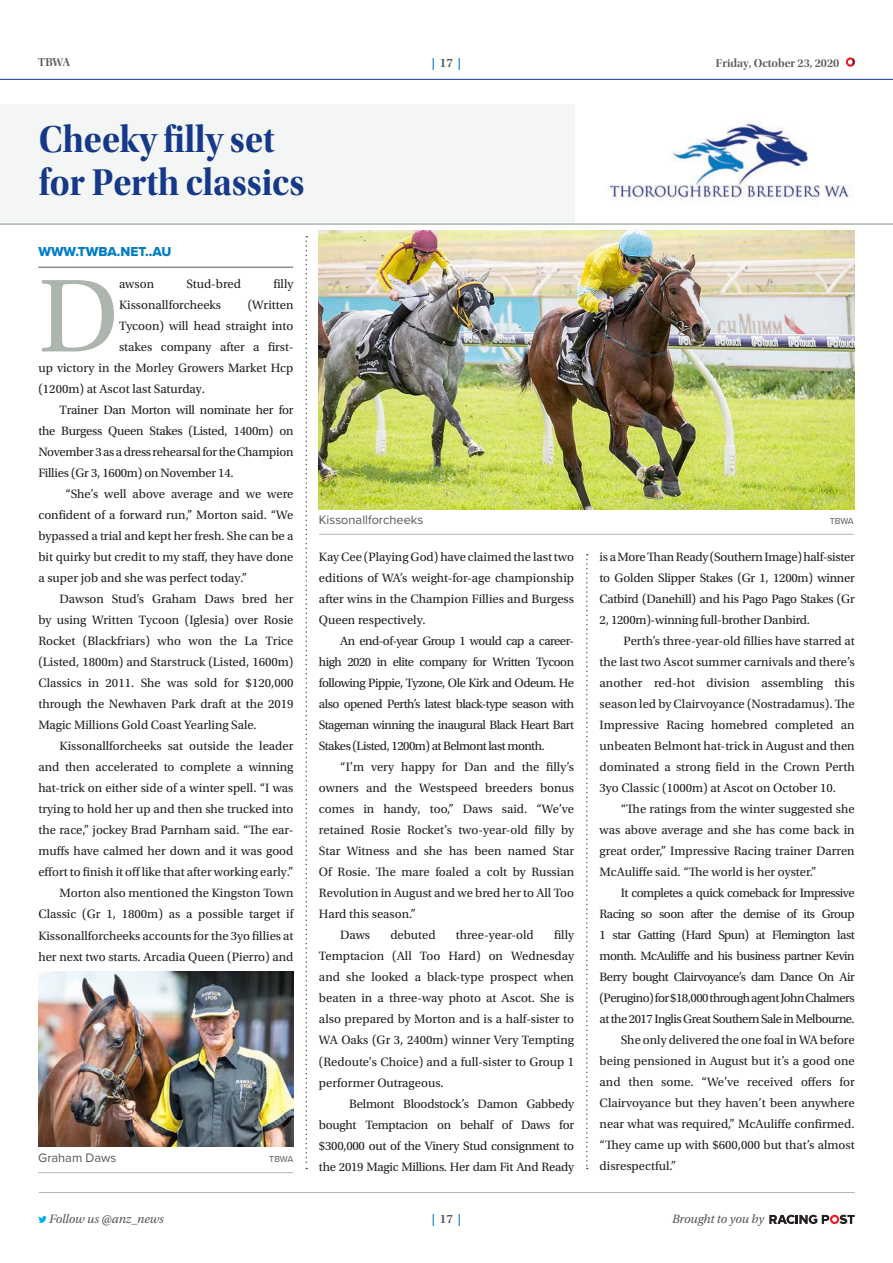
<style>
.page{position:relative;width:893px;height:1263px;background:#fff}
.page>*{position:absolute;margin:0;border:0;box-sizing:border-box;transform-origin:0 0}
.FIRST_PARAGRAPH{font:109.2px "Utopia Std";color:#adb6ae}
.t1{font:38.85px/43.2px "Utopia Std Bold Disp";color:#153889;scale:.94 1}
.ANZ_SUBHEAD{font:13.5px "Proxima Nova Extrabld";color:#007cc2}
.ANZ_BODY_INDENTED{font:12.75px/21px "Utopia Std";color:#231f20;text-align:justify}
.FIRST_PARAGRAPH-2{font:12.75px "Utopia Std";color:#231f20}
.ANZ_BODY_INDENTED-2{font:italic 12.75px "Utopia Std";letter-spacing:-.01em;color:#57585a}
.PICTURE_CAPTIONS{font:12.75px "Proxima Nova";color:#57585a}
.t2{font:600 12.75px "Utopia Std";color:#007cc2}
.t3{font:12px "Utopia Std Semibold Disp";color:#57585a}
.PICTURE_CAPTIONS-2{font:9px "Proxima Nova";letter-spacing:-.01em;color:#57585a}
.s1{color:#57585a}
</style>
<div class="page">
<hr style="left:38px;top:267px;width:255px;height:1px;background:#57585a">
<svg style="left:305px;top:236px;width:2px;height:933px"></svg>
<svg style="left:846px;top:57px;width:9px;height:10px"></svg>
<hr style="left:0;top:79px;width:893px;height:1px;background:#153889">
<svg style="left:769px;top:1215px;width:86px;height:9px"></svg>
<svg style="left:38px;top:1216px;width:9px;height:7px"></svg>
<hr style="left:39px;top:1192px;width:816px;height:1px;background:#adb6ae">
<svg style="left:586px;top:554px;width:2px;height:615px"></svg>
<div style="left:0;top:104px;width:574px;height:121px;background:#f4f6f5"></div>
<hr style="left:0;top:223px;width:893px;height:2px;background:#adb6ae">
<img style="left:319px;top:231px;width:536px;height:278px">
<hr style="left:319px;top:534px;width:535px;height:1px;background:#adb6ae">
<img style="left:608px;top:122px;width:244px;height:76px">
<img style="left:38px;top:972px;width:255px;height:174px">
<hr style="left:38px;top:1172px;width:255px;height:1px;background:#adb6ae">
<p class="t2" style="left:432px;top:55px;width:31px">| <span class="s1">17</span> |</p>
<p class="t3" style="left:38px;top:56px;width:34px">TBWA</p>
<p class="t3" style="left:716px;top:56px;width:125px">Friday, October 23, 2020</p>
<p class="t1" style="left:39px;top:118px;width:284px">Cheeky filly set for Perth classics</p>
<p class="ANZ_SUBHEAD" style="left:38px;top:241px;width:134px">WWW.TWBA.NET..AU</p>
<p class="FIRST_PARAGRAPH" style="left:38px;top:257px;width:82px">D</p>
<p class="FIRST_PARAGRAPH-2" style="left:119px;top:277px;width:37px">awson</p>
<p class="FIRST_PARAGRAPH-2" style="left:186px;top:277px;width:56px">Stud-bred</p>
<p class="FIRST_PARAGRAPH-2" style="left:273px;top:277px;width:22px">filly</p>
<p class="FIRST_PARAGRAPH-2" style="left:119px;top:298px;width:104px">Kissonallforcheeks</p>
<p class="FIRST_PARAGRAPH-2" style="left:248px;top:298px;width:47px">(Written</p>
<p class="FIRST_PARAGRAPH-2" style="left:119px;top:319px;width:176px">Tycoon) will head straight into</p>
<p class="FIRST_PARAGRAPH-2" style="left:119px;top:340px;width:176px">stakes company after a first-</p>
<p class="FIRST_PARAGRAPH-2" style="left:38px;top:361px;width:257px">up victory in the Morley Growers Market Hcp</p>
<p class="FIRST_PARAGRAPH-2" style="left:38px;top:382px;width:168px">(1200m) at Ascot last Saturday.</p>
<p class="ANZ_BODY_INDENTED" style="left:38px;top:400px;width:257px;text-indent:21px">Trainer Dan Morton will nominate her for the Burgess Queen Stakes (Listed, 1400m) on November 3 as a dress rehearsal for the Champion Fillies (Gr 3, 1600m) on November 14.</p>
<p class="ANZ_BODY_INDENTED" style="left:38px;top:484px;width:257px;text-indent:27px">“She’s well above average and we were confident of a forward run,” Morton said. “We bypassed a trial and kept her fresh. She can be a bit quirky but credit to my staff, they have done a super job and she was perfect today.”</p>
<p class="ANZ_BODY_INDENTED" style="left:38px;top:589px;width:257px;text-indent:21px">Dawson Stud’s Graham Daws bred her by using Written Tycoon (Iglesia) over Rosie Rocket (Blackfriars) who won the La Trice (Listed, 1800m) and Starstruck (Listed, 1600m)<br>Classics in 2011. She was sold for $120,000 through the Newhaven Park draft at the 2019<br>Magic Millions Gold Coast Yearling Sale.</p>
<p class="ANZ_BODY_INDENTED" style="left:38px;top:736px;width:257px;text-indent:21px">Kissonallforcheeks sat outside the leader and then accelerated to complete a winning hat-trick on either side of a winter spell. “I was trying to hold her up and then she trucked into the race,” jockey Brad Parnham said. “The ear&shy;muffs have calmed her down and it was good effort to finish it off like that after working early.”</p>
<p class="ANZ_BODY_INDENTED" style="left:38px;top:883px;width:257px;text-indent:21px">Morton also mentioned the Kingston Town Classic (Gr 1, 1800m) as a possible target if Kissonallforcheeks accounts for the 3yo fillies at her next two starts. Arcadia Queen (Pierro) and</p>
<p class="PICTURE_CAPTIONS" style="left:38px;top:1148px;width:80px">Graham Daws</p>
<p class="PICTURE_CAPTIONS-2" style="left:269px;top:1152px;width:26px">TBWA</p>
<p class="PICTURE_CAPTIONS" style="left:319px;top:510px;width:106px">Kissonallforcheeks</p>
<p class="PICTURE_CAPTIONS-2" style="left:830px;top:514px;width:26px">TBWA</p>
<p class="ANZ_BODY_INDENTED" style="left:319px;top:547px;width:257px">Kay Cee (Playing God) have claimed the last two editions of WA’s weight-for-age championship after wins in the Champion Fillies and Burgess Queen respectively.</p>
<p class="ANZ_BODY_INDENTED" style="left:319px;top:631px;width:257px;text-indent:21px">An end-of-year Group 1 would cap a career&shy;high 2020 in elite company for Written Tycoon following Pippie, Tyzone, Ole Kirk and Odeum. He also opened Perth’s latest black-type season with Stageman winning the inaugural Black Heart Bart Stakes (Listed, 1200m) at Belmont last month.</p>
<p class="ANZ_BODY_INDENTED" style="left:319px;top:757px;width:257px;text-indent:21px">“I’m very happy for Dan and the filly’s owners and the Westspeed breeders bonus comes in handy, too,” Daws said. “We’ve retained Rosie Rocket’s two-year-old filly by Star Witness and she has been named Star Of Rosie. The mare foaled a colt by Russian Revolution in August and we bred her to All Too Hard this season.”</p>
<p class="ANZ_BODY_INDENTED" style="left:340px;top:925px;width:31px">Daws</p>
<p class="ANZ_BODY_INDENTED" style="left:390px;top:925px;width:47px">debuted</p>
<p class="ANZ_BODY_INDENTED" style="left:456px;top:925px;width:80px">three-year-old</p>
<p class="ANZ_BODY_INDENTED" style="left:319px;top:925px;width:257px;text-indent:235px">filly Temptacion (All Too Hard) on Wednesday and she looked a black-type prospect when beaten in a three-way photo at Ascot. She is also prepared by Morton and is a half-sister to WA Oaks (Gr 3, 2400m) winner Very Tempting (Redoute's Choice) and a full-sister to Group 1 performer Outrageous.</p>
<p class="ANZ_BODY_INDENTED" style="left:319px;top:1093px;width:257px;text-indent:30px">Belmont Bloodstock’s Damon Gabbedy bought Temptacion on behalf of Daws for $300,000 out of the Vinery Stud consignment to the 2019 Magic Millions. Her dam Fit And Ready</p>
<p class="ANZ_BODY_INDENTED" style="left:600px;top:547px;width:257px">is a More Than Ready (Southern Image) half-sister to Golden Slipper Stakes (Gr 1, 1200m) winner Catbird (Danehill) and his Pago Pago Stakes (Gr 2, 1200m)-winning full-brother Danbird.</p>
<p class="ANZ_BODY_INDENTED" style="left:600px;top:631px;width:257px;text-indent:24px">Perth’s three-year-old fillies have starred at the last two Ascot summer carnivals and there’s another red-hot division assembling this season led by Clairvoyance (Nostradamus). The Impressive Racing homebred completed an unbeaten Belmont hat-trick in August and then dominated a strong field in the Crown Perth 3yo Classic (1000m) at Ascot on October 10.</p>
<p class="ANZ_BODY_INDENTED" style="left:600px;top:799px;width:257px;text-indent:21px">“The ratings from the winter suggested she was above average and she has come back in great order,” Impressive Racing trainer Darren McAuliffe said. “The world is her oyster.”</p>
<p class="ANZ_BODY_INDENTED" style="left:600px;top:883px;width:257px;text-indent:21px">It completes a quick comeback for Impressive Racing so soon after the demise of its Group 1 star Gatting (Hard Spun) at Flemington last month. McAuliffe and his business partner Kevin Berry bought Clairvoyance’s dam Dance On Air (Perugino) for $18,000 through agent John Chalmers at the 2017 Inglis Great Southern Sale in Melbourne.</p>
<p class="ANZ_BODY_INDENTED" style="left:600px;top:1030px;width:257px;text-indent:21px">She only delivered the one foal in WA before being pensioned in August but it’s a good one and then some. “We’ve received offers for Clairvoyance but they haven’t been anywhere near what was required,” McAuliffe confirmed. “They came up with $600,000 but that’s almost disrespectful.”</p>
<p class="ANZ_BODY_INDENTED-2" style="left:49px;top:1212px;width:116px">Follow us @anz_news</p>
<p class="t2" style="left:432px;top:1212px;width:31px">| <span class="s1">17</span> |</p>
<p class="ANZ_BODY_INDENTED-2" style="left:672px;top:1212px;width:94px">Brought to you by</p>
</div>
